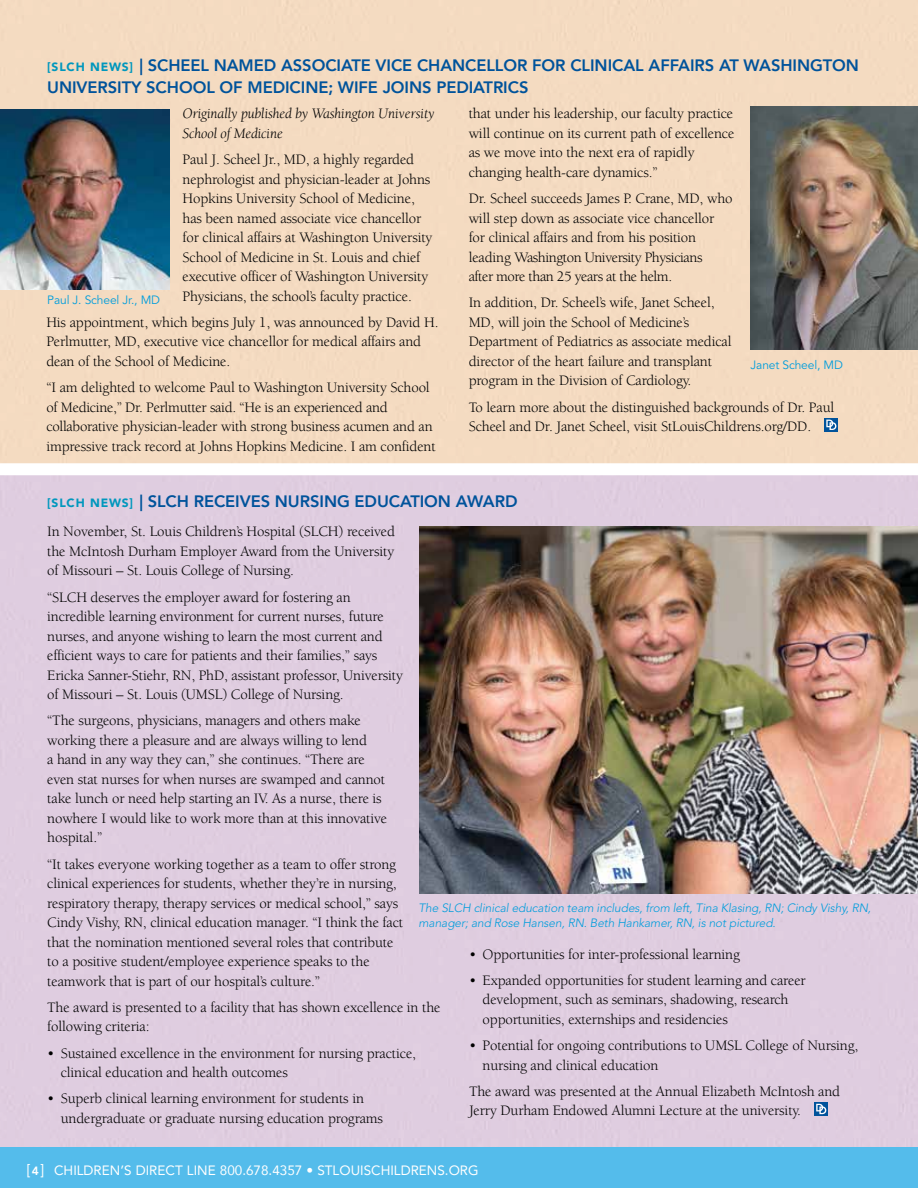
<style>
.page{position:relative;width:918px;height:1188px;background:#fff}
.page>*{position:absolute;margin:0;border:0;box-sizing:border-box;transform-origin:0 0}
.t1{font:800 16.5px/22.5px "Avenir";letter-spacing:-.005em;color:#00539b}
.t2{font:14.85px/19.5px "Berkeley Std";letter-spacing:-.01em;color:#000}
.t3{font:italic 14.85px/19.5px "Berkeley Std";letter-spacing:-.01em;color:#000}
.t4{font:13.5px "Avenir";color:#fff}
.t5{font:italic 300 12px/15px "Avenir LT Std";letter-spacing:-.01em;color:#009ddc}
.t6{font:12px "Avenir LT Std";letter-spacing:-.01em;color:#009ddc}
.s1{font-weight:900;font-size:12px;color:#0097bd}
.s2{font-size:15px}
.s3{font-weight:800;font-size:12px}
</style>
<div class="page">
<div style="left:0;top:469px;width:918px;height:686px;background:#dfcde0"></div>
<div style="left:0;top:0;width:918px;height:468px;background:#f4dbc1"></div>
<svg style="left:814px;top:1102px;width:14px;height:13px"></svg>
<svg style="left:816px;top:1104px;width:10px;height:10px"></svg>
<svg style="left:825px;top:418px;width:13px;height:13px"></svg>
<svg style="left:826px;top:420px;width:10px;height:10px"></svg>
<div style="left:0;top:463px;width:918px;height:12px;background:#fff"></div>
<img style="left:0;top:109px;width:169px;height:181px">
<div style="left:0;top:1148px;width:918px;height:40px;background:#54bceb"></div>
<img style="left:419px;top:526px;width:499px;height:367px">
<img style="left:751px;top:107px;width:167px;height:243px">
<p class="t1" style="left:47px;top:54px;width:813px"><span class="s1">[SLCH NEWS]</span> | SCHEEL NAMED ASSOCIATE VICE CHANCELLOR FOR CLINICAL AFFAIRS AT WASHINGTON<br>UNIVERSITY SCHOOL OF MEDICINE; WIFE JOINS PEDIATRICS</p>
<p class="t3" style="left:183px;top:104px;width:254px">Originally published by Washington University<br>School of Medicine</p>
<p class="t2" style="left:183px;top:150px;width:252px">Paul J. Scheel Jr., MD, a highly regarded nephrologist and physician-leader at Johns Hopkins University School of Medicine, has been named associate vice chancellor for clinical affairs at Washington University School of Medicine in St. Louis and chief executive officer of Washington University Physicians, the school’s faculty practice.</p>
<p class="t2" style="left:46px;top:313px;width:394px">His appointment, which begins July 1, was announced by David H.<br>Perlmutter, MD, executive vice chancellor for medical affairs and dean of the School of Medicine.</p>
<p class="t2" style="left:46px;top:378px;width:391px">“I am delighted to welcome Paul to Washington University School of Medicine,” Dr. Perlmutter said. “He is an experienced and collaborative physician-leader with strong business acumen and an impressive track record at Johns Hopkins Medicine. I am confident</p>
<p class="t2" style="left:469px;top:104px;width:267px">that under his leadership, our faculty practice will continue on its current path of excellence as we move into the next era of rapidly changing health-care dynamics.”</p>
<p class="t2" style="left:469px;top:189px;width:265px">Dr. Scheel succeeds James P. Crane, MD, who will step down as associate vice chancellor for clinical affairs and from his position leading Washington University Physicians<br>after more than 25 years at the helm.</p>
<p class="t2" style="left:469px;top:293px;width:264px">In addition, Dr. Scheel’s wife, Janet Scheel, MD, will join the School of Medicine’s Department of Pediatrics as associate medical director of the heart failure and transplant program in the Division of Cardiology.</p>
<p class="t2" style="left:469px;top:398px;width:367px">To learn more about the distinguished backgrounds of Dr. Paul<br>Scheel and Dr. Janet Scheel, visit StLouisChildrens.org/DD.</p>
<p class="t6" style="left:47px;top:293px;width:114px">Paul J. Scheel Jr., MD</p>
<p class="t6" style="left:751px;top:358px;width:94px">Janet Scheel, MD</p>
<p class="t1" style="left:47px;top:490px;width:472px"><span class="s1">[SLCH NEWS]</span> | SLCH RECEIVES NURSING EDUCATION AWARD</p>
<p class="t2" style="left:47px;top:522px;width:349px;text-align:justify">In November, St. Louis Children’s Hospital (SLCH) received the McIntosh Durham Employer Award from the University of Missouri – St. Louis College of Nursing.</p>
<p class="t2" style="left:47px;top:587px;width:357px">“SLCH deserves the employer award for fostering an incredible learning environment for current nurses, future nurses, and anyone wishing to learn the most current and efficient ways to care for patients and their families,” says Ericka Sanner-Stiehr, RN, PhD, assistant professor, University of Missouri – St. Louis (UMSL) College of Nursing.</p>
<p class="t2" style="left:47px;top:711px;width:342px">“The surgeons, physicians, managers and others make working there a pleasure and are always willing to lend<br>a hand in any way they can,” she continues. “There are even stat nurses for when nurses are swamped and cannot take lunch or need help starting an IV. As a nurse, there is nowhere I would like to work more than at this innovative hospital.”</p>
<p class="t2" style="left:47px;top:854px;width:358px">“It takes everyone working together as a team to offer strong clinical experiences for students, whether they’re in nursing, respiratory therapy, therapy services or medical school,” says Cindy Vishy, RN, clinical education manager. “I think the fact that the nomination mentioned several roles that contribute to a positive student/employee experience speaks to the teamwork that is part of our hospital’s culture.”</p>
<p class="t2" style="left:47px;top:998px;width:395px">The award is presented to a facility that has shown excellence in the following criteria:</p>
<p class="t2" style="left:61px;top:1043px;width:357px;text-indent:-13px">• Sustained excellence in the environment for nursing practice, clinical education and health outcomes</p>
<p class="t2" style="left:61px;top:1089px;width:324px;text-indent:-13px">• Superb clinical learning environment for students in undergraduate or graduate nursing education programs</p>
<p class="t5" style="left:418px;top:900px;width:454px">The SLCH clinical education team includes, from left, Tina Klasing, RN; Cindy Vishy, RN, manager; and Rose Hansen, RN. Beth Hankamer, RN, is not pictured.</p>
<p class="t2" style="left:469px;top:944px;width:272px">• Opportunities for inter-professional learning</p>
<p class="t2" style="left:483px;top:971px;width:325px;text-indent:-13px">• Expanded opportunities for student learning and career development, such as seminars, shadowing, research opportunities, externships and residencies</p>
<p class="t2" style="left:483px;top:1036px;width:377px;text-indent:-13px">• Potential for ongoing contributions to UMSL College of Nursing, nursing and clinical education</p>
<p class="t2" style="left:469px;top:1082px;width:373px">The award was presented at the Annual Elizabeth McIntosh and<br>Jerry Durham Endowed Alumni Lecture at the university.</p>
<p class="t4" style="left:27px;top:1160px;width:453px"><span class="s2">[</span><span class="s3">4</span><span class="s2">]</span> CHILDREN’S DIRECT LINE 800.678.4357 • STLOUISCHILDRENS.ORG</p>
</div>
